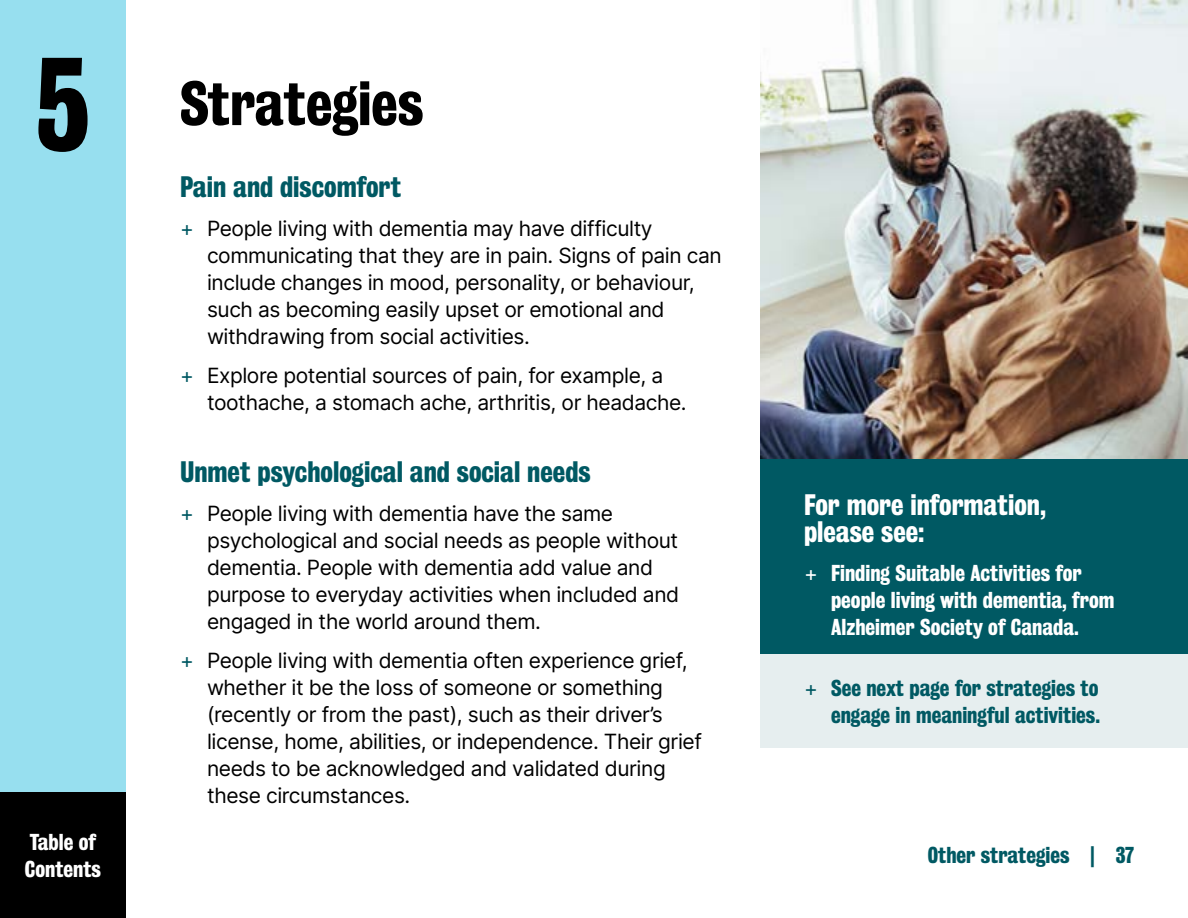
<style>
.page{position:relative;width:1188px;height:918px;background:#fff}
.page>*{position:absolute;margin:0;border:0;box-sizing:border-box;transform-origin:0 0}
.H3-Headline{font:700 57px "Bureau Grot Cond";color:#000}
.H4-Subheadline{font:700 27px "Bureau Grot Cond";color:#005963}
.P3-Body_copy{font:700 27px/27px "Bureau Grot Cond";color:#fff}
.t1{font:21px/27px "Inter";letter-spacing:-.02em;color:#000}
.Hyperlink-Regular-White{font:700 21px/27px "Bureau Grot Cond";color:#fff}
.Hyperlink-Regular-Teal{font:700 21px/27px "Bureau Grot Cond";color:#005963;text-align:right}
.Hyperlink-BackToContent{font:700 21px/27px "Bureau Grot Cond";color:#fff}
.s1{font-size:120px}
.s2{color:#005963}
.s3{font-family:"Inter";font-weight:400}
</style>
<div class="page">
<div style="left:760px;top:112px;width:428px;height:636px;background:#e6eeef"></div>
<div style="left:760px;top:0;width:428px;height:654px;background:#005963"></div>
<img style="left:760px;top:0;width:428px;height:459px">
<div style="left:0;top:0;width:126px;height:918px;background:#97dfef"></div>
<div style="left:0;top:792px;width:126px;height:126px;background:#000"></div>
<h3 class="H3-Headline" style="left:35px;top:70px;width:389px"><span class="s1">5</span> Strategies</h3>
<p class="H4-Subheadline" style="left:180px;top:171px;width:223px">Pain and discomfort</p>
<p class="t1" style="left:207px;top:215px;width:516px;text-indent:-27px"><span class="s2">+</span> People living with dementia may have difficulty communicating that they are in pain. Signs of pain can include changes in mood, personality, or behaviour, such as becoming easily upset or emotional and withdrawing from social activities.</p>
<p class="t1" style="left:207px;top:362px;width:481px;text-indent:-27px"><span class="s2">+</span> Explore potential sources of pain, for example, a toothache, a stomach ache, arthritis, or headache.</p>
<p class="Hyperlink-BackToContent" style="left:25px;top:829px;width:78px">Table of<br>Contents</p>
<p class="H4-Subheadline" style="left:180px;top:456px;width:412px">Unmet psychological and social needs</p>
<p class="t1" style="left:207px;top:500px;width:474px;text-indent:-27px"><span class="s2">+</span> People living with dementia have the same psychological and social needs as people without dementia. People with dementia add value and purpose to everyday activities when included and engaged in the world around them.</p>
<p class="t1" style="left:207px;top:647px;width:496px;text-indent:-27px"><span class="s2">+</span> People living with dementia often experience grief, whether it be the loss of someone or something (recently or from the past), such as their driver’s license, home, abilities, or independence. Their grief needs to be acknowledged and validated during these circumstances.</p>
<p class="P3-Body_copy" style="left:804px;top:491px;width:244px">For more information, please see:</p>
<p class="Hyperlink-Regular-White" style="left:831px;top:559px;width:285px;text-indent:-27px"><span class="s3">+</span> Finding Suitable Activities for people living with dementia, from<br>Alzheimer Society of Canada.</p>
<p class="Hyperlink-Regular-Teal" style="left:804px;top:675px;width:298px"><span class="s3">+</span> See next page for strategies to engage in meaningful activities.</p>
<p class="Hyperlink-Regular-Teal" style="left:928px;top:842px;width:208px">Other strategies | 37</p>
</div>
